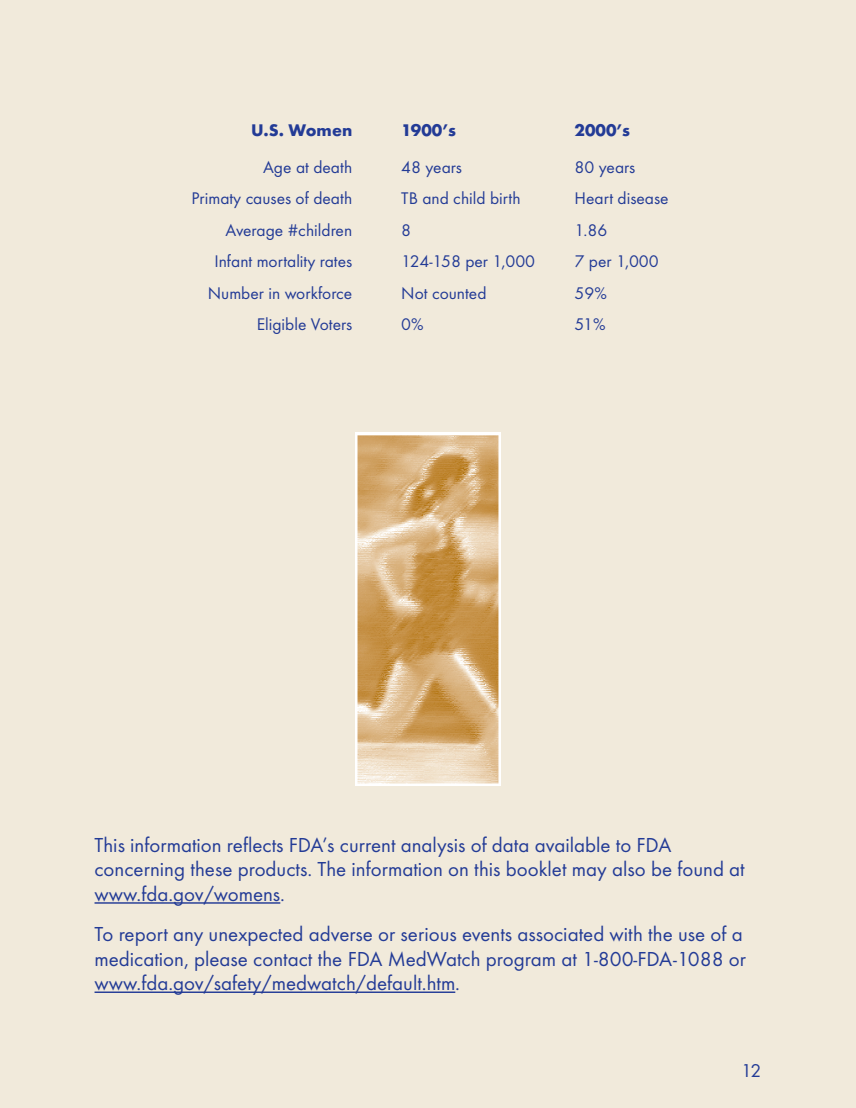
<style>
.page{position:relative;width:856px;height:1108px;background:#f1eadb}
.page>*{position:absolute;margin:0;border:0;box-sizing:border-box;transform-origin:0 0}
.t1{font:21px/24.5px "Futura T";color:#233b96}
.t2{font:19.25px "Futura T";color:#233b96}
.t3{font:17.5px "Futura T";color:#233b96}
.Bold_title{font:700 17.5px "Futura T";color:#233b96}
</style>
<div class="page">
<hr style="left:94px;top:902px;width:186px;height:1px;background:#233b96">
<hr style="left:94px;top:991px;width:361px;height:2px;background:#233b96">
<img style="left:355px;top:432px;width:146px;height:354px">
<h1 class="Bold_title" style="left:251px;top:120px;width:103px">U.S. Women</h1>
<h1 class="Bold_title" style="left:401px;top:120px;width:56px">1900’s</h1>
<h1 class="Bold_title" style="left:574px;top:120px;width:57px">2000’s</h1>
<p class="t3" style="left:263px;top:157px;width:91px">Age at death</p>
<p class="t3" style="left:401px;top:157px;width:62px">48 years</p>
<p class="t3" style="left:574px;top:157px;width:62px">80 years</p>
<p class="t3" style="left:191px;top:188px;width:162px">Primaty causes of death</p>
<p class="t3" style="left:401px;top:188px;width:121px">TB and child birth</p>
<p class="t3" style="left:574px;top:188px;width:96px">Heart disease</p>
<p class="t3" style="left:225px;top:220px;width:128px">Average #children</p>
<p class="t3" style="left:401px;top:220px;width:11px">8</p>
<p class="t3" style="left:574px;top:220px;width:34px">1.86</p>
<p class="t3" style="left:214px;top:251px;width:139px">Infant mortality rates</p>
<p class="t3" style="left:401px;top:251px;width:135px">124-158 per 1,000</p>
<p class="t3" style="left:574px;top:251px;width:86px">7 per 1,000</p>
<p class="t3" style="left:208px;top:283px;width:146px">Number in workforce</p>
<p class="t3" style="left:401px;top:283px;width:87px">Not counted</p>
<p class="t3" style="left:574px;top:283px;width:34px">59%</p>
<p class="t3" style="left:257px;top:314px;width:97px">Eligible Voters</p>
<p class="t3" style="left:401px;top:314px;width:24px">0%</p>
<p class="t3" style="left:574px;top:314px;width:33px">51%</p>
<p class="t1" style="left:94px;top:832px;width:652px">This information reflects FDA’s current analysis of data available to FDA concerning these products. The information on this booklet may also be found at www.fda.gov/womens.</p>
<p class="t1" style="left:94px;top:922px;width:653px">To report any unexpected adverse or serious events associated with the use of a medication, please contact the FDA MedWatch program at 1-800-FDA-1088 or www.fda.gov/safety/medwatch/default.htm.</p>
<p class="t2" style="left:741px;top:1059px;width:22px">12</p>
</div>
